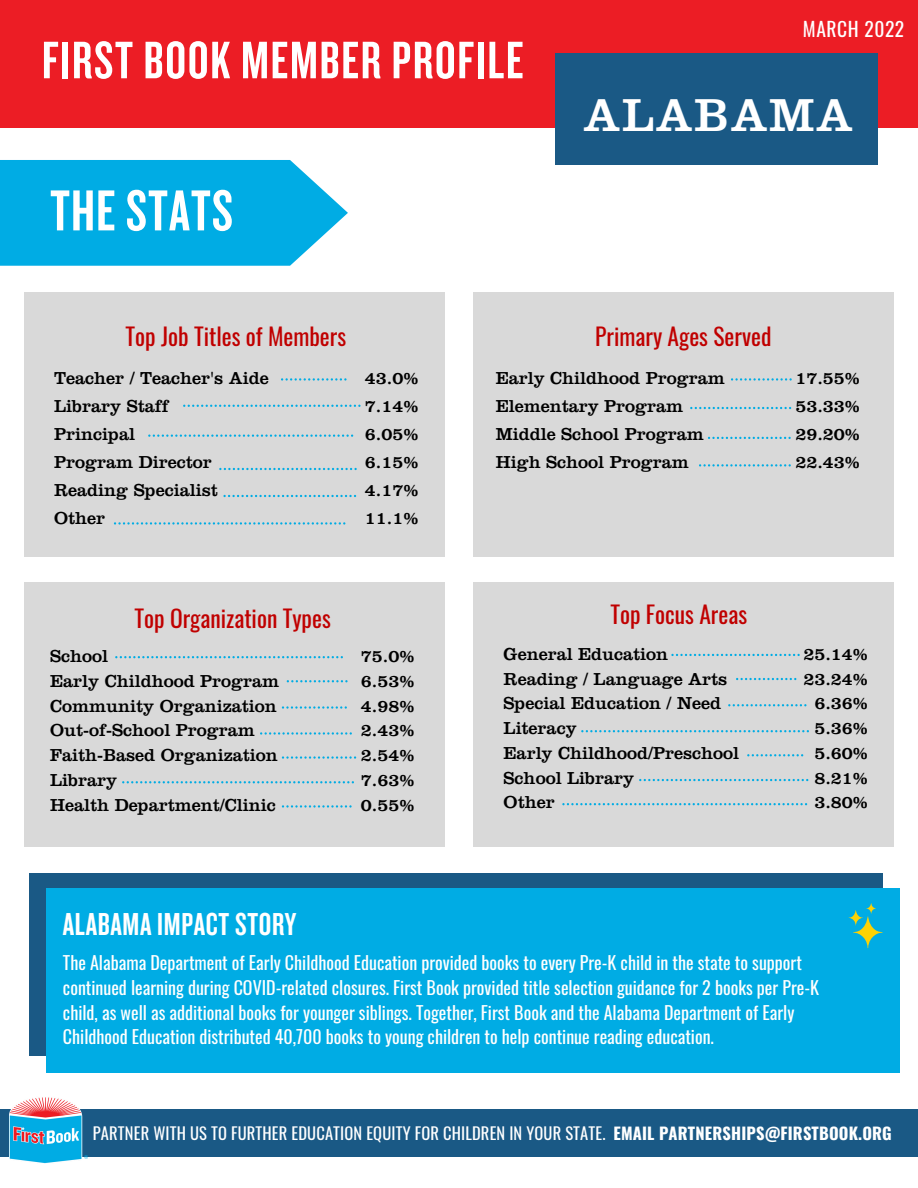
<style>
.page{position:relative;width:918px;height:1188px;background:#fff}
.page>*{position:absolute;margin:0;border:0;box-sizing:border-box;transform-origin:0 0}
.t1{font:60px "Knockout 48 Featherweight";letter-spacing:.02em;color:#fff}
.t2{font:54.9px "Knockout 48 Featherweight";letter-spacing:.03em;color:#fff}
.t3{font:48px "Clarendon LT Std";letter-spacing:.03em;color:#fff}
.t4{font:33px "Knockout 48 Featherweight";letter-spacing:.02em;color:#fff}
.t5{font:23.55px "Oswald";color:#c00000}
.t6{font:19.5px "Oswald";letter-spacing:.03em;color:#fff}
.t7{font:18px "Clarendon LT Std";color:#000}
.t8{font:18px/24.8px "Oswald";color:#fff}
.t9{font:16.5px "Oswald";letter-spacing:.01em;color:#fff}
.s1{font-weight:700}
</style>
<div class="page">
<div style="left:0;top:0;width:918px;height:128px;background:#ec1d25"></div>
<div style="left:555px;top:54px;width:323px;height:111px;background:#1a5985"></div>
<div style="left:0;top:1109px;width:918px;height:48px;background:#1a5985"></div>
<img style="left:9px;top:1097px;width:78px;height:67px">
<svg style="left:0;top:160px;width:348px;height:106px;background:#15b2e6"></svg>
<div style="left:24px;top:292px;width:421px;height:265px;background:#d9d9d9"></div>
<svg style="left:281px;top:378px;width:66px;height:3px"></svg>
<svg style="left:219px;top:468px;width:138px;height:2px"></svg>
<svg style="left:223px;top:495px;width:133px;height:2px"></svg>
<svg style="left:114px;top:522px;width:231px;height:3px"></svg>
<div style="left:473px;top:292px;width:420px;height:265px;background:#d9d9d9"></div>
<svg style="left:731px;top:378px;width:61px;height:3px"></svg>
<svg style="left:690px;top:407px;width:101px;height:2px"></svg>
<svg style="left:708px;top:437px;width:83px;height:2px"></svg>
<svg style="left:699px;top:464px;width:92px;height:3px"></svg>
<div style="left:24px;top:583px;width:421px;height:264px;background:#d9d9d9"></div>
<svg style="left:115px;top:656px;width:228px;height:2px"></svg>
<svg style="left:287px;top:680px;width:61px;height:2px"></svg>
<svg style="left:282px;top:706px;width:65px;height:3px"></svg>
<svg style="left:260px;top:732px;width:92px;height:3px"></svg>
<svg style="left:282px;top:756px;width:74px;height:3px"></svg>
<svg style="left:122px;top:781px;width:232px;height:2px"></svg>
<svg style="left:282px;top:805px;width:70px;height:3px"></svg>
<div style="left:473px;top:583px;width:420px;height:264px;background:#d9d9d9"></div>
<svg style="left:671px;top:654px;width:129px;height:2px"></svg>
<svg style="left:736px;top:678px;width:60px;height:2px"></svg>
<svg style="left:728px;top:704px;width:79px;height:2px"></svg>
<svg style="left:581px;top:730px;width:228px;height:2px"></svg>
<svg style="left:747px;top:754px;width:56px;height:2px"></svg>
<svg style="left:639px;top:779px;width:169px;height:2px"></svg>
<svg style="left:562px;top:803px;width:245px;height:2px"></svg>
<div style="left:29px;top:874px;width:853px;height:182px;background:#1a5985"></div>
<div style="left:46px;top:889px;width:854px;height:184px;background:#00ace4"></div>
<svg style="left:849px;top:903px;width:33px;height:45px"></svg>
<svg style="left:148px;top:435px;width:205px;height:2px"></svg>
<svg style="left:183px;top:405px;width:178px;height:2px"></svg>
<p class="t2" style="left:42px;top:34px;width:483px">FIRST BOOK MEMBER PROFILE</p>
<p class="t1" style="left:50px;top:182px;width:184px">THESTATS</p>
<p class="t6" style="left:803px;top:14px;width:103px">MARCH 2022</p>
<p class="t3" style="left:583px;top:99px;width:271px">ALABAMA</p>
<p class="t5" style="left:126px;top:318px;width:222px">Top Job Titles of Members</p>
<p class="t5" style="left:595px;top:318px;width:178px">Primary Ages Served</p>
<p class="t7" style="left:54px;top:372px;width:216px">Teacher / Teacher's Aide</p>
<p class="t7" style="left:54px;top:400px;width:116px">Library Staff</p>
<p class="t7" style="left:54px;top:428px;width:83px">Principal</p>
<p class="t7" style="left:54px;top:456px;width:159px">Program Director</p>
<p class="t7" style="left:54px;top:484px;width:165px">Reading Specialist</p>
<p class="t7" style="left:54px;top:512px;width:53px">Other</p>
<p class="t7" style="left:365px;top:372px;width:55px">43.0%</p>
<p class="t7" style="left:365px;top:400px;width:55px">7.14%</p>
<p class="t7" style="left:365px;top:428px;width:55px">6.05%</p>
<p class="t7" style="left:365px;top:456px;width:55px">6.15%</p>
<p class="t7" style="left:365px;top:484px;width:55px">4.17%</p>
<p class="t7" style="left:365px;top:512px;width:55px">11.1%</p>
<p class="t7" style="left:496px;top:372px;width:231px">Early Childhood Program</p>
<p class="t7" style="left:496px;top:400px;width:189px">Elementary Program</p>
<p class="t7" style="left:496px;top:428px;width:209px">Middle School Program</p>
<p class="t7" style="left:496px;top:456px;width:195px">High School Program</p>
<p class="t7" style="left:795px;top:372px;width:66px">17.55%</p>
<p class="t7" style="left:795px;top:400px;width:66px">53.33%</p>
<p class="t7" style="left:795px;top:428px;width:66px">29.20%</p>
<p class="t7" style="left:795px;top:456px;width:66px">22.43%</p>
<p class="t5" style="left:134px;top:600px;width:198px">Top Organization Types</p>
<p class="t5" style="left:610px;top:596px;width:138px">Top Focus Areas</p>
<p class="t7" style="left:50px;top:650px;width:60px">School</p>
<p class="t7" style="left:50px;top:675px;width:231px">Early Childhood Program</p>
<p class="t7" style="left:50px;top:700px;width:228px">Community Organization</p>
<p class="t7" style="left:50px;top:724px;width:206px">Out-of-School Program</p>
<p class="t7" style="left:50px;top:749px;width:229px">Faith-Based Organization</p>
<p class="t7" style="left:50px;top:774px;width:69px">Library</p>
<p class="t7" style="left:50px;top:799px;width:227px">Health Department/Clinic</p>
<p class="t7" style="left:361px;top:650px;width:55px">75.0%</p>
<p class="t7" style="left:361px;top:675px;width:55px">6.53%</p>
<p class="t7" style="left:361px;top:700px;width:55px">4.98%</p>
<p class="t7" style="left:361px;top:724px;width:55px">2.43%</p>
<p class="t7" style="left:361px;top:749px;width:55px">2.54%</p>
<p class="t7" style="left:361px;top:774px;width:55px">7.63%</p>
<p class="t7" style="left:361px;top:799px;width:55px">0.55%</p>
<p class="t7" style="left:504px;top:648px;width:166px">General Education</p>
<p class="t7" style="left:504px;top:673px;width:225px">Reading / Language Arts</p>
<p class="t7" style="left:504px;top:697px;width:219px">Special Education / Need</p>
<p class="t7" style="left:504px;top:722px;width:75px">Literacy</p>
<p class="t7" style="left:504px;top:747px;width:237px">Early Childhood/Preschool</p>
<p class="t7" style="left:504px;top:772px;width:132px">School Library</p>
<p class="t7" style="left:504px;top:796px;width:53px">Other</p>
<p class="t7" style="left:803px;top:648px;width:66px">25.14%</p>
<p class="t7" style="left:803px;top:673px;width:66px">23.24%</p>
<p class="t7" style="left:814px;top:697px;width:55px">6.36%</p>
<p class="t7" style="left:814px;top:722px;width:55px">5.36%</p>
<p class="t7" style="left:814px;top:747px;width:55px">5.60%</p>
<p class="t7" style="left:814px;top:772px;width:55px">8.21%</p>
<p class="t7" style="left:814px;top:796px;width:55px">3.80%</p>
<p class="t4" style="left:63px;top:909px;width:235px">ALABAMAIMPACTSTORY</p>
<p class="t8" style="left:63px;top:950px;width:758px">The Alabama Department of Early Childhood Education provided books to every Pre-K child in the state to support continued learning during COVID-related closures. First Book provided title selection guidance for 2 books per Pre-K child, as well as additional books for younger siblings. Together, First Book and the Alabama Department of Early Childhood Education distributed 40,700 books to young children to help continue reading education.</p>
<p class="t9" style="left:93px;top:1120px;width:800px">PARTNER WITH US TO FURTHER EDUCATION EQUITY FOR CHILDREN IN YOUR STATE. <span class="s1">EMAIL PARTNERSHIPS@FIRSTBOOK.ORG</span></p>
</div>
